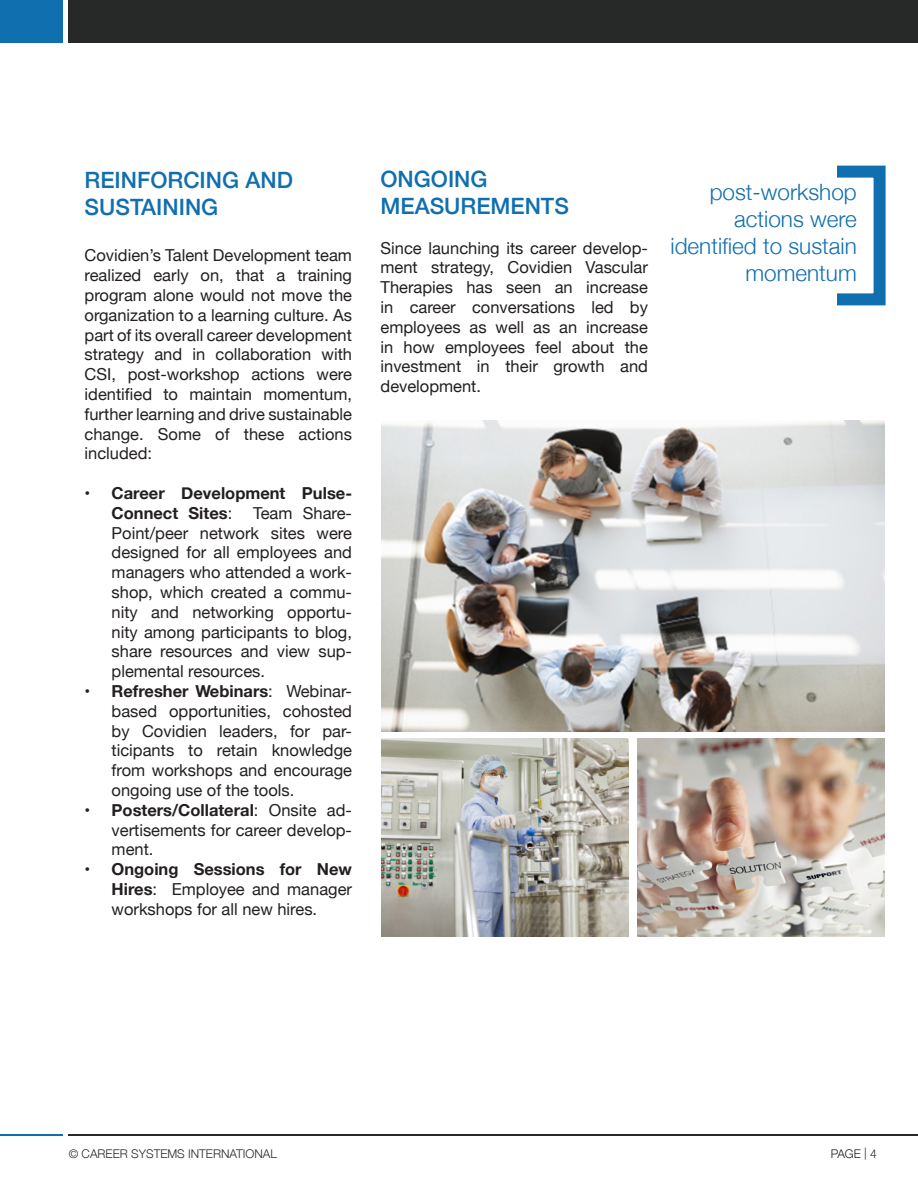
<style>
.page{position:relative;width:918px;height:1188px;background:#fff}
.page>*{position:absolute;margin:0;border:0;box-sizing:border-box;transform-origin:0 0}
.brackets{font:300 22.5px/27px "Helvetica Neue";color:#106faf;text-align:right}
.Heading_Blue{font:500 22.5px/27px "Helvetica Neue";color:#106faf}
.t1{font:16.5px/19.8px "Helvetica Neue";color:#231f20;text-align:justify}
.t2{font:700 16.5px/19.8px "Helvetica Neue";color:#231f20}
.t3{font:300 12px "Helvetica Neue";color:#272828}
.t4{font:300 12px "Helvetica Neue";color:#231f20}
.s1{font-weight:400}
.s2{font-weight:700}
</style>
<div class="page">
<div style="left:0;top:0;width:63px;height:42px;background:#106faf"></div>
<hr style="left:0;top:1134px;width:63px;height:2px;background:#106faf">
<div style="left:69px;top:0;width:849px;height:42px;background:#272828"></div>
<hr style="left:69px;top:1134px;width:849px;height:2px;background:#272828">
<div style="left:831px;top:166px;width:55px;height:139px;border:12px solid #106faf"></div>
<img style="left:381px;top:421px;width:504px;height:310px">
<img style="left:381px;top:739px;width:248px;height:198px">
<img style="left:637px;top:739px;width:248px;height:198px">
<p class="Heading_Blue" style="left:85px;top:164px;width:210px">REINFORCING AND<br>SUSTAINING</p>
<p class="t1" style="left:85px;top:247px;width:269px">Covidien’s Talent Development team realized early on, that a training program alone would not move the organization to a learning culture. As part of its overall career development strategy and in collaboration with CSI, post-workshop actions were identified to maintain momentum, further learning and drive sustainable change. Some of these actions included:</p>
<p class="t2" style="left:112px;top:484px;width:242px;text-indent:-27px">• Career Development Pulse-<br>Connect Sites<span class="s1">:</span></p>
<p class="t1" style="left:112px;top:504px;width:242px;text-indent:141px">Team Share-Point/peer network sites were designed for all employees and managers who attended a work&shy;shop, which created a commu&shy;nity and networking opportu&shy;nity among participants to blog, share resources and view sup&shy;plemental resources.</p>
<p class="t1" style="left:112px;top:682px;width:242px;text-indent:-27px"><span class="s2">• Refresher Webinars</span>: Webinar&shy;based opportunities, cohosted by Covidien leaders, for par&shy;ticipants to retain knowledge from workshops and encourage ongoing use of the tools.</p>
<p class="t1" style="left:112px;top:801px;width:242px;text-indent:-27px"><span class="s2">• Posters/Collateral</span>: Onsite ad&shy;vertisements for career develop&shy;ment.</p>
<p class="t1" style="left:112px;top:860px;width:242px;text-indent:-27px"><span class="s2">• Ongoing Sessions for New Hires</span>: Employee and manager workshops for all new hires.</p>
<p class="Heading_Blue" style="left:381px;top:164px;width:190px">ONGOING<br>MEASUREMENTS</p>
<p class="t1" style="left:381px;top:239px;width:269px">Since launching its career develop&shy;ment strategy, Covidien Vascular Therapies has seen an increase in career conversations led by employees as well as an increase in how employees feel about the investment in their growth and development.</p>
<p class="brackets" style="left:671px;top:177px;width:188px">post-workshop actions were identified to sustain momentum</p>
<p class="t3" style="left:69px;top:1144px;width:210px">© CAREER SYSTEMS INTERNATIONAL</p>
<p class="t4" style="left:831px;top:1144px;width:48px">PAGE | 4</p>
</div>
